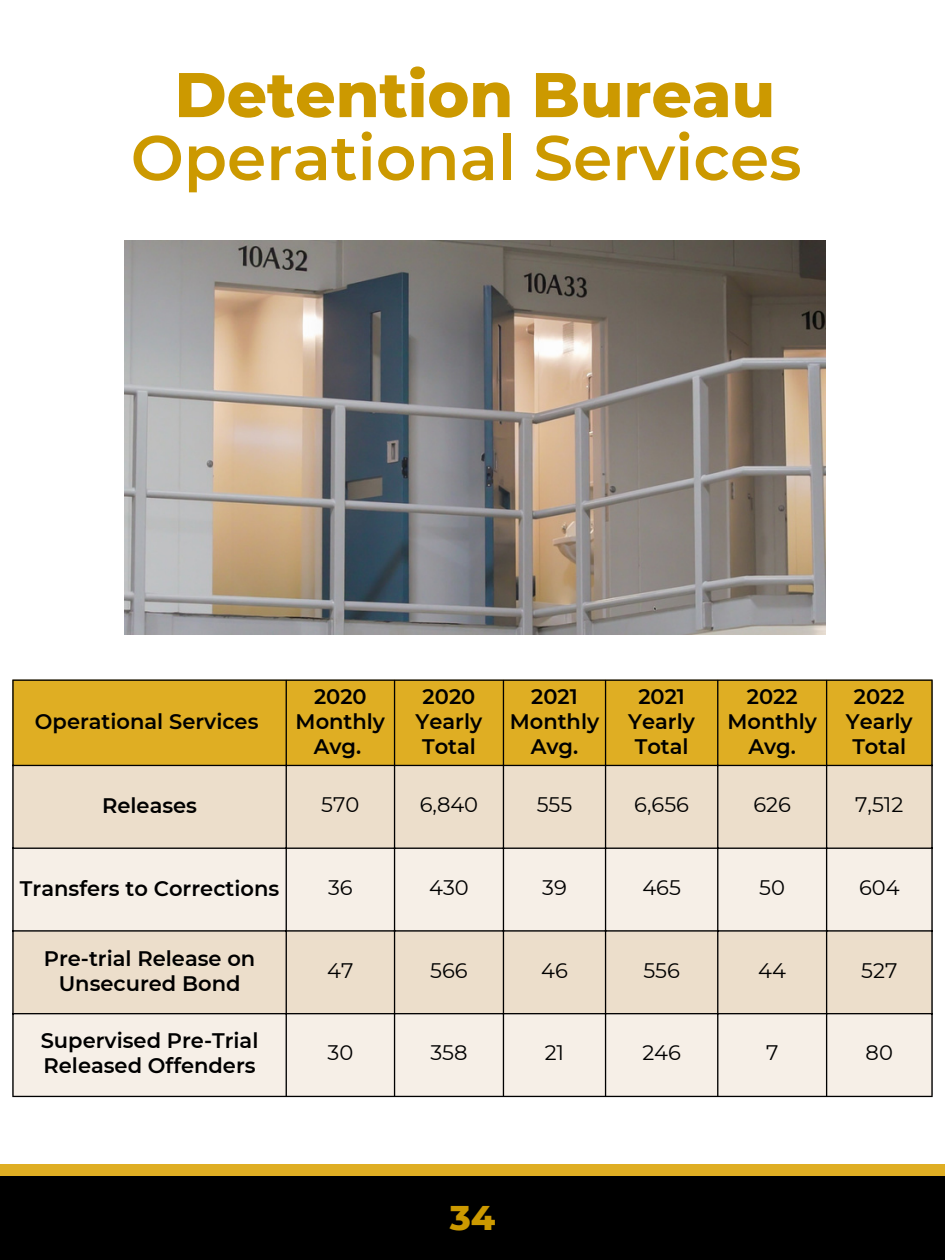
<style>
.page{position:relative;width:945px;height:1260px;background:#fff}
.page>*{position:absolute;margin:0;border:0;box-sizing:border-box;transform-origin:0 0}
.t1{font:600 63px "Montserrat";color:#c90}
.t2{font:800 63px "Montserrat";color:#c90}
.t3{font:800 35px "Montserrat";color:#c90}
.t4{font:600 21px/24.8px "Montserrat";color:#000;text-align:center}
.t5{font:21px "Montserrat";color:#000}
</style>
<div class="page">
<div style="left:0;top:1176px;width:945px;height:84px;background:#000"></div>
<div style="left:0;top:1164px;width:945px;height:12px;background:#dfae23"></div>
<div style="left:14px;top:681px;width:917px;height:84px;background:#dfae23"></div>
<div style="left:14px;top:766px;width:917px;height:82px;background:#ecdecb"></div>
<svg style="left:14px;top:849px;width:917px;height:247px;fill:#f6efe7"></svg>
<hr style="left:12px;top:681px;width:2px;height:415px;background:#000">
<hr style="left:286px;top:681px;width:1px;height:415px;background:#000">
<hr style="left:394px;top:681px;width:1px;height:415px;background:#000">
<hr style="left:503px;top:681px;width:1px;height:415px;background:#000">
<hr style="left:605px;top:681px;width:1px;height:415px;background:#000">
<hr style="left:717px;top:681px;width:1px;height:415px;background:#000">
<hr style="left:826px;top:681px;width:1px;height:415px;background:#000">
<hr style="left:931px;top:681px;width:2px;height:415px;background:#000">
<hr style="left:12px;top:679px;width:921px;height:2px;background:#000">
<hr style="left:12px;top:765px;width:921px;height:1px;background:#000">
<hr style="left:12px;top:848px;width:921px;height:1px;background:#000">
<hr style="left:12px;top:930px;width:921px;height:2px;background:#000">
<hr style="left:12px;top:1013px;width:921px;height:1px;background:#000">
<hr style="left:12px;top:1096px;width:921px;height:1px;background:#000">
<img style="left:125px;top:241px;width:700px;height:394px">
<p class="t2" style="left:175px;top:56px;width:602px">Detention Bureau</p>
<p class="t1" style="left:131px;top:119px;width:672px">Operational Services</p>
<p class="t4" style="left:35px;top:709px;width:225px">Operational Services</p>
<p class="t4" style="left:296px;top:684px;width:91px">2020<br>Monthly<br>Avg.</p>
<p class="t4" style="left:416px;top:684px;width:68px">2020<br>Yearly<br>Total</p>
<p class="t4" style="left:510px;top:684px;width:91px">2021<br>Monthly<br>Avg.</p>
<p class="t4" style="left:628px;top:684px;width:68px">2021<br>Yearly<br>Total</p>
<p class="t4" style="left:727px;top:684px;width:91px">2022<br>Monthly<br>Avg.</p>
<p class="t4" style="left:846px;top:684px;width:68px">2022<br>Yearly<br>Total</p>
<p class="t4" style="left:102px;top:793px;width:96px">Releases</p>
<p class="t5" style="left:321px;top:792px;width:40px">570</p>
<p class="t5" style="left:420px;top:792px;width:60px">6,840</p>
<p class="t5" style="left:537px;top:792px;width:37px">555</p>
<p class="t5" style="left:634px;top:792px;width:56px">6,656</p>
<p class="t5" style="left:753px;top:792px;width:39px">626</p>
<p class="t5" style="left:855px;top:792px;width:50px">7,512</p>
<p class="t4" style="left:20px;top:876px;width:261px">Transfers to Corrections</p>
<p class="t5" style="left:328px;top:874px;width:26px">36</p>
<p class="t5" style="left:429px;top:874px;width:41px">430</p>
<p class="t5" style="left:542px;top:874px;width:26px">39</p>
<p class="t5" style="left:642px;top:874px;width:40px">465</p>
<p class="t5" style="left:759px;top:874px;width:27px">50</p>
<p class="t5" style="left:859px;top:874px;width:42px">604</p>
<p class="t4" style="left:44px;top:946px;width:213px">Pre-trial Release on<br>Unsecured Bond</p>
<p class="t4" style="left:41px;top:1029px;width:219px;text-align:left">Supervised Pre-Trial<br>Released Offenders</p>
<p class="t5" style="left:327px;top:957px;width:28px">47</p>
<p class="t5" style="left:430px;top:957px;width:39px">566</p>
<p class="t5" style="left:541px;top:957px;width:28px">46</p>
<p class="t5" style="left:643px;top:957px;width:38px">556</p>
<p class="t5" style="left:758px;top:957px;width:29px">44</p>
<p class="t5" style="left:861px;top:957px;width:38px">527</p>
<p class="t5" style="left:328px;top:1040px;width:27px">30</p>
<p class="t5" style="left:430px;top:1040px;width:39px">358</p>
<p class="t5" style="left:545px;top:1040px;width:21px">21</p>
<p class="t5" style="left:642px;top:1040px;width:40px">246</p>
<p class="t5" style="left:766px;top:1040px;width:14px">7</p>
<p class="t5" style="left:866px;top:1040px;width:29px">80</p>
<p class="t3" style="left:450px;top:1197px;width:47px">34</p>
</div>
